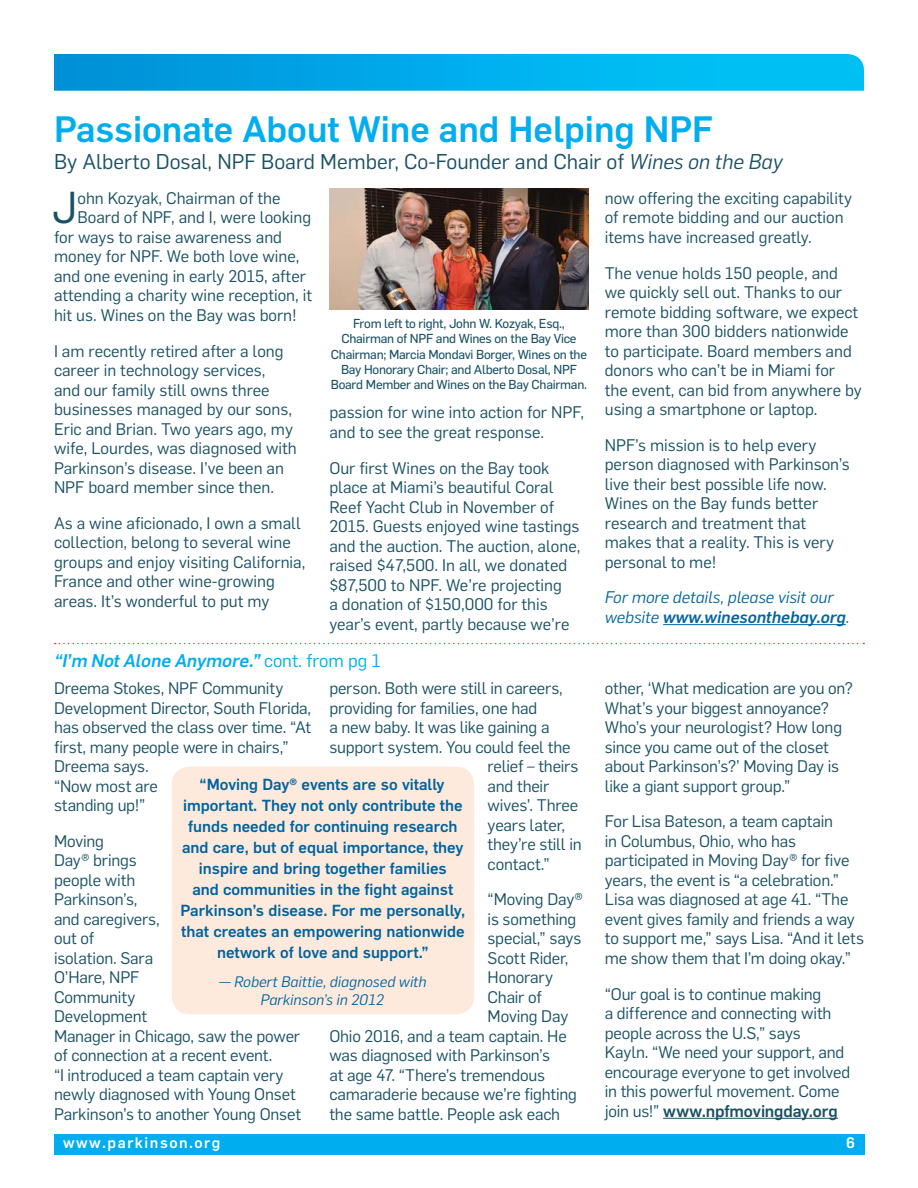
<style>
.page{position:relative;width:918px;height:1188px;background:#fff}
.page>*{position:absolute;margin:0;border:0;box-sizing:border-box;transform-origin:0 0}
.t1{font:43.8px "Flama";color:#1a5164}
.t2{font:500 36px "Flama";color:#00aeef}
.t3{font:21px "Flama";color:#1a5164}
.t4{font:italic 500 18px "Flama";color:#00aeef}
.t5{font:16.5px/19.5px "Flama";color:#1a5164}
.t6{font:italic 16.5px/19.5px "Flama";color:#00649e}
.t7{font:500 15.75px/21px "Flama";color:#00649e;text-align:center}
.t8{font:italic 15px/18px "Flama";color:#00649e;text-align:center}
.t9{font:500 15px "Flama";letter-spacing:.1em;color:#fff}
.t10{font:12.75px/15.3px "Flama Basic";letter-spacing:-.02em;color:#1a5164;text-align:center}
.s1{font-style:italic}
.s2{font-weight:400;font-style:normal}
.s3{font-weight:500}
</style>
<div class="page">
<div style="left:54px;top:1134px;width:810px;height:21px;background:#00aeef"></div>
<svg style="left:54px;top:54px;width:810px;height:37px;background:#02ade9"></svg>
<hr style="left:663px;top:624px;width:183px;height:1px;background:#00649e">
<hr style="left:663px;top:1118px;width:175px;height:1px;background:#1a5164">
<svg style="left:55px;top:643px;width:809px;height:1px"></svg>
<img style="left:329px;top:188px;width:260px;height:122px">
<div style="left:172px;top:767px;width:302px;height:247px;background:#feeadd;border-radius:18px"></div>
<h2 class="t2" style="left:54px;top:116px;width:661px">Passionate About Wine and Helping NPF</h2>
<p class="t3" style="left:54px;top:154px;width:730px">By Alberto Dosal, NPF Board Member, Co-Founder and Chair of <span class="s1">Wines on the Bay</span></p>
<h1 class="t1" style="left:52px;top:192px;width:27px">J</h1>
<p class="t5" style="left:77px;top:190px;width:204px">ohn Kozyak, Chairman of the</p>
<p class="t5" style="left:77px;top:209px;width:235px">Board of NPF, and I, were looking</p>
<p class="t5" style="left:54px;top:229px;width:230px">for ways to raise awareness and</p>
<p class="t5" style="left:54px;top:248px;width:247px">money for NPF. We both love wine,</p>
<p class="t5" style="left:54px;top:268px;width:253px">and one evening in early 2015, after</p>
<p class="t5" style="left:54px;top:287px;width:260px">attending a charity wine reception, it</p>
<p class="t5" style="left:54px;top:307px;width:244px">hit us. Wines on the Bay was born!</p>
<p class="t5" style="left:54px;top:342px;width:244px">I am recently retired after a long career in technology services,<br>and our family still owns three businesses managed by our sons,<br>Eric and Brian. Two years ago, my wife, Lourdes, was diagnosed with<br>Parkinson’s disease. I’ve been an<br>NPF board member since then.</p>
<p class="t5" style="left:54px;top:515px;width:253px">As a wine aficionado, I own a small collection, belong to several wine groups and enjoy visiting California, France and other wine-growing areas. It’s wonderful to put my</p>
<p class="t10" style="left:331px;top:317px;width:258px">From left to right, John W. Kozyak, Esq., Chairman of NPF and Wines on the Bay Vice Chairman; Marcia Mondavi Borger, Wines on the Bay Honorary Chair; and Alberto Dosal, NPF Board Member and Wines on the Bay Chairman.</p>
<p class="t5" style="left:329px;top:404px;width:256px">passion for wine into action for NPF, and to see the great response.</p>
<p class="t5" style="left:329px;top:459px;width:253px">Our first Wines on the Bay took place at Miami’s beautiful Coral Reef Yacht Club in November of 2015. Guests enjoyed wine tastings and the auction. The auction, alone, raised $47,500. In all, we donated $87,500 to NPF. We’re projecting<br>a donation of $150,000 for this year’s event, partly because we’re</p>
<p class="t4" style="left:54px;top:654px;width:328px">“I’m Not Alone Anymore.” <span class="s2">cont. from pg 1</span></p>
<p class="t5" style="left:54px;top:680px;width:259px">Dreema Stokes, NPF Community<br>Development Director, South Florida, has observed the class over time. “At first, many people were in chairs,”<br>Dreema says.<br>“Now most are<br>standing up!”</p>
<p class="t5" style="left:54px;top:833px;width:249px">Moving<br>Day® brings<br>people with<br>Parkinson’s,<br>and caregivers,<br>out of<br>isolation. Sara<br>O’Hare, NPF<br>Community<br>Development<br>Manager in Chicago, saw the power of connection at a recent event.<br>“I introduced a team captain very newly diagnosed with Young Onset<br>Parkinson’s to another Young Onset</p>
<p class="t5" style="left:329px;top:680px;width:235px">person. Both were still in careers,</p>
<p class="t5" style="left:329px;top:700px;width:210px">providing for families, one had</p>
<p class="t5" style="left:329px;top:719px;width:222px">a new baby. It was like gaining a</p>
<p class="t5" style="left:329px;top:739px;width:243px">support system. You could feel the</p>
<p class="t5" style="left:488px;top:758px;width:92px">relief – theirs</p>
<p class="t5" style="left:488px;top:778px;width:63px">and their</p>
<p class="t5" style="left:488px;top:797px;width:92px">wives’. Three</p>
<p class="t5" style="left:488px;top:817px;width:79px">years later,</p>
<p class="t5" style="left:488px;top:836px;width:96px">they’re still in</p>
<p class="t5" style="left:488px;top:856px;width:64px">contact.”</p>
<p class="t5" style="left:488px;top:891px;width:97px">“Moving Day®</p>
<p class="t5" style="left:488px;top:911px;width:90px">is something</p>
<p class="t5" style="left:488px;top:930px;width:95px">special,” says</p>
<p class="t5" style="left:488px;top:950px;width:82px">Scott Rider,</p>
<p class="t5" style="left:488px;top:969px;width:67px">Honorary</p>
<p class="t5" style="left:488px;top:989px;width:56px">Chair of</p>
<p class="t5" style="left:488px;top:1008px;width:82px">Moving Day</p>
<p class="t5" style="left:329px;top:1028px;width:239px">Ohio 2016, and a team captain. He</p>
<p class="t5" style="left:329px;top:1047px;width:222px">was diagnosed with Parkinson’s</p>
<p class="t5" style="left:329px;top:1067px;width:217px">at age 47. “There’s tremendous</p>
<p class="t5" style="left:329px;top:1086px;width:249px">camaraderie because we’re fighting</p>
<p class="t5" style="left:329px;top:1106px;width:232px">the same battle. People ask each</p>
<p class="t7" style="left:181px;top:775px;width:286px">“Moving Day® events are so vitally important. They not only contribute the funds needed for continuing research and care, but of equal importance, they inspire and bring together families<br>and communities in the fight against Parkinson’s disease. For me personally, that creates an empowering nationwide network of love and support.”</p>
<p class="t8" style="left:219px;top:974px;width:209px">— Robert Baittie, diagnosed with<br>Parkinson’s in 2012</p>
<p class="t5" style="left:605px;top:190px;width:249px">now offering the exciting capability of remote bidding and our auction items have increased greatly.</p>
<p class="t5" style="left:605px;top:264px;width:259px">The venue holds 150 people, and we quickly sell out. Thanks to our remote bidding software, we expect more than 300 bidders nationwide to participate. Board members and donors who can’t be in Miami for the event, can bid from anywhere by using a smartphone or laptop.</p>
<p class="t5" style="left:605px;top:437px;width:246px">NPF’s mission is to help every person diagnosed with Parkinson’s live their best possible life now.<br>Wines on the Bay funds better research and treatment that makes that a reality. This is very personal to me!</p>
<p class="t6" style="left:605px;top:589px;width:246px">For more details, please visit our website <span class="s3">www.winesonthebay.org</span>.</p>
<p class="t5" style="left:605px;top:680px;width:250px">other, ‘What medication are you on?<br>What’s your biggest annoyance?<br>Who’s your neurologist? How long since you came out of the closet about Parkinson’s?’ Moving Day is like a giant support group.”</p>
<p class="t5" style="left:605px;top:813px;width:261px">For Lisa Bateson, a team captain<br>in Columbus, Ohio, who has participated in Moving Day® for five years, the event is “a celebration.” Lisa was diagnosed at age 41. “The event gives family and friends a way to support me,” says Lisa. “And it lets me show them that I’m doing okay.”</p>
<p class="t5" style="left:605px;top:985px;width:247px">“Our goal is to continue making<br>a difference and connecting with people across the U.S,” says<br>Kayln. “We need your support, and encourage everyone to get involved in this powerful movement. Come join us!” <span class="s3">www.npfmovingday.org</span></p>
<p class="t9" style="left:63px;top:1138px;width:159px">www.parkinson.org</p>
<p class="t9" style="left:846px;top:1138px;width:10px">6</p>
</div>
